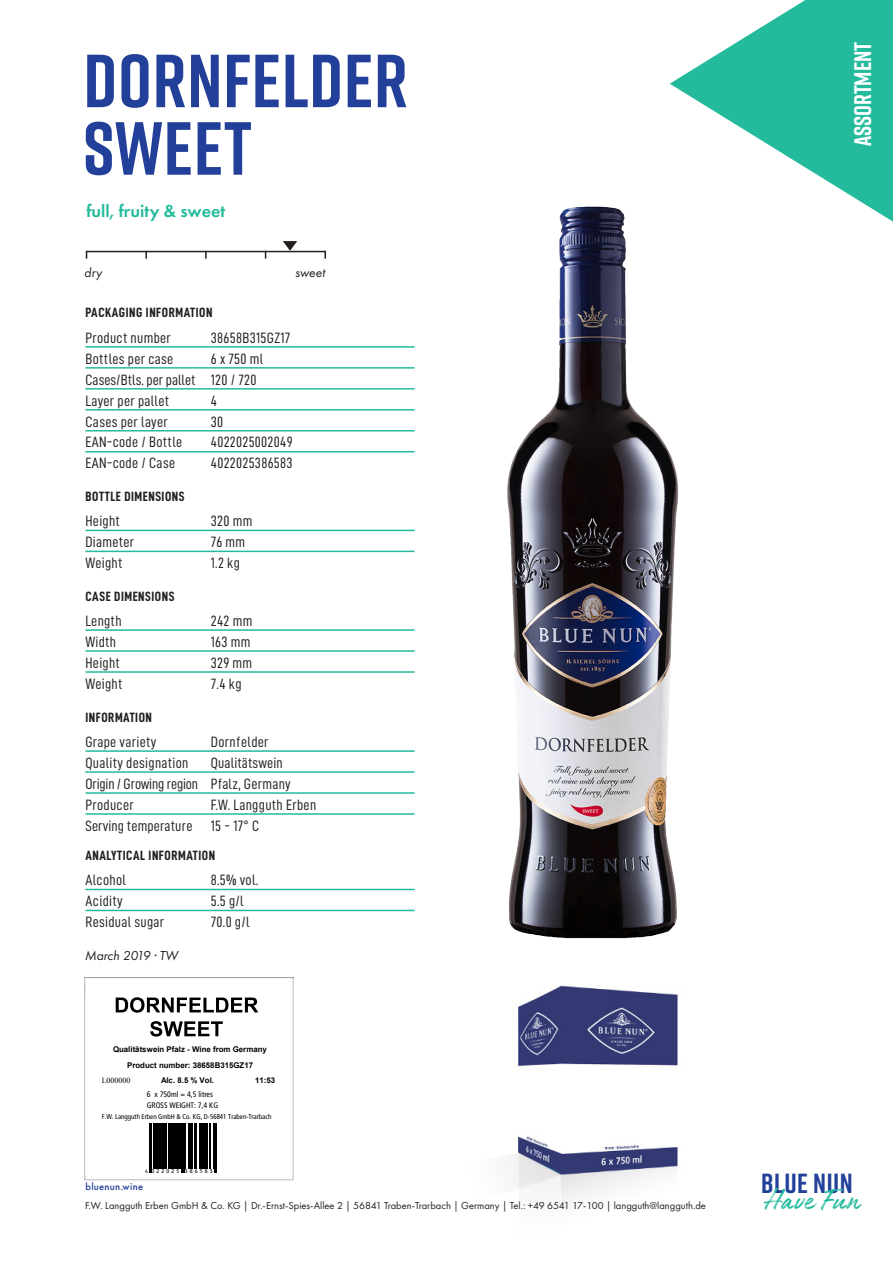
<style>
.page{position:relative;width:893px;height:1263px;background:#fff}
.page>*{position:absolute;margin:0;border:0;box-sizing:border-box;transform-origin:0 0}
.t1{font:700 75px "Rift";letter-spacing:.01em;color:#223f99}
.t2{font:33.45px "Authenia";letter-spacing:.01em;color:#24bb9d}
.t3{font:700 27.6px "Rift";letter-spacing:.02em;color:#223f99}
.Teaser{font:700 24px "Rift";color:#fff}
.Teaser-2{font:600 18px "Futura PT";color:#24bb9d}
.Body{font:15px "D DIN Condensed";letter-spacing:.02em;color:#231f20}
.Body-2{font:15px "D DIN Condensed";color:#231f20}
.Body-3{font:15px "D DIN Condensed";letter-spacing:-.01em;color:#231f20}
.t4{font:13.5px "D DIN Condensed Bold";letter-spacing:.04em;color:#231f20}
.BU{font:italic 13.5px "Futura PT";color:#231f20}
.t5{font:10.5px "Futura PT";color:#231f20}
.BU-2{font:500 10.5px "Futura PT";letter-spacing:.02em;color:#223f99}
.t6{font:700 7.95px/14.4px "Arial";color:#000}
.t7{font:7.95px/11.2px "Frutiger LT Pro 57 Condensed";color:#000}
.t8{font:7.95px "Times New Roman";letter-spacing:.005em;color:#000}
.t9{font:6.9px "Frutiger LT Pro 57 Condensed";color:#000}
.t10{font:5.85px "OCR B10 BT";letter-spacing:.245em;color:#000}
</style>
<div class="page">
<img style="left:506px;top:985px;width:172px;height:220px">
<hr style="left:85px;top:430px;width:126px;height:1px;background:#24bb9d">
<hr style="left:85px;top:346px;width:126px;height:2px;background:#24bb9d">
<hr style="left:85px;top:451px;width:126px;height:1px;background:#24bb9d">
<hr style="left:211px;top:451px;width:204px;height:1px;background:#24bb9d">
<hr style="left:211px;top:346px;width:204px;height:2px;background:#24bb9d">
<hr style="left:85px;top:367px;width:126px;height:2px;background:#24bb9d">
<hr style="left:211px;top:367px;width:204px;height:2px;background:#24bb9d">
<hr style="left:85px;top:388px;width:126px;height:2px;background:#24bb9d">
<hr style="left:211px;top:388px;width:204px;height:2px;background:#24bb9d">
<hr style="left:85px;top:409px;width:126px;height:1px;background:#24bb9d">
<hr style="left:211px;top:409px;width:204px;height:1px;background:#24bb9d">
<hr style="left:211px;top:430px;width:204px;height:1px;background:#24bb9d">
<hr style="left:85px;top:551px;width:126px;height:1px;background:#24bb9d">
<hr style="left:211px;top:551px;width:204px;height:1px;background:#24bb9d">
<hr style="left:85px;top:530px;width:126px;height:1px;background:#24bb9d">
<hr style="left:211px;top:530px;width:204px;height:1px;background:#24bb9d">
<hr style="left:85px;top:671px;width:126px;height:2px;background:#24bb9d">
<hr style="left:211px;top:671px;width:204px;height:2px;background:#24bb9d">
<hr style="left:85px;top:629px;width:126px;height:2px;background:#24bb9d">
<hr style="left:211px;top:629px;width:204px;height:2px;background:#24bb9d">
<hr style="left:85px;top:650px;width:126px;height:2px;background:#24bb9d">
<hr style="left:211px;top:650px;width:204px;height:2px;background:#24bb9d">
<hr style="left:85px;top:910px;width:126px;height:1px;background:#24bb9d">
<hr style="left:211px;top:910px;width:204px;height:1px;background:#24bb9d">
<hr style="left:85px;top:889px;width:126px;height:1px;background:#24bb9d">
<hr style="left:211px;top:889px;width:204px;height:1px;background:#24bb9d">
<hr style="left:86px;top:251px;width:240px;height:1px;background:#231f20">
<svg style="left:145px;top:252px;width:2px;height:7px"></svg>
<svg style="left:205px;top:252px;width:2px;height:7px"></svg>
<svg style="left:324px;top:252px;width:2px;height:7px"></svg>
<svg style="left:283px;top:241px;width:14px;height:10px"></svg>
<img style="left:507px;top:206px;width:172px;height:733px">
<hr style="left:85px;top:813px;width:126px;height:2px;background:#24bb9d">
<hr style="left:211px;top:813px;width:204px;height:2px;background:#24bb9d">
<hr style="left:85px;top:750px;width:126px;height:2px;background:#24bb9d">
<hr style="left:211px;top:750px;width:204px;height:2px;background:#24bb9d">
<hr style="left:85px;top:771px;width:126px;height:2px;background:#24bb9d">
<hr style="left:211px;top:771px;width:204px;height:2px;background:#24bb9d">
<hr style="left:85px;top:792px;width:126px;height:2px;background:#24bb9d">
<hr style="left:211px;top:792px;width:204px;height:2px;background:#24bb9d">
<svg style="left:149px;top:1123px;width:68px;height:50px"></svg>
<svg style="left:116px;top:997px;width:142px;height:16px"></svg>
<svg style="left:150px;top:1021px;width:73px;height:15px"></svg>
<div style="left:84px;top:977px;width:209px;height:203px;border:1px solid #bcbdc0"></div>
<svg style="left:670px;top:0;width:223px;height:326px"></svg>
<h2 class="t1" style="left:83px;top:27px;width:326px">DORNFELDER</h2>
<h2 class="t1" style="left:83px;top:95px;width:170px">SWEET</h2>
<p class="Teaser-2" style="left:86px;top:200px;width:140px">full, fruity &amp; sweet</p>
<p class="BU" style="left:84px;top:264px;width:19px">dry</p>
<p class="BU" style="left:295px;top:264px;width:31px">sweet</p>
<p class="t4" style="left:85px;top:305px;width:128px">PACKAGING INFORMATION</p>
<p class="Body" style="left:85px;top:329px;width:87px">Product number</p>
<p class="Body" style="left:211px;top:329px;width:81px">38658B315GZ17</p>
<p class="Body" style="left:85px;top:350px;width:89px">Bottles per case</p>
<p class="Body" style="left:211px;top:350px;width:54px">6 x 750 ml</p>
<p class="Body-2" style="left:85px;top:371px;width:112px">Cases/Btls. per pallet</p>
<p class="Body" style="left:211px;top:371px;width:47px">120 / 720</p>
<p class="Body" style="left:85px;top:392px;width:85px">Layer per pallet</p>
<p class="Body" style="left:211px;top:392px;width:8px">4</p>
<p class="Body" style="left:85px;top:413px;width:84px">Cases per layer</p>
<p class="Body" style="left:211px;top:413px;width:14px">30</p>
<p class="Body" style="left:85px;top:434px;width:98px">EAN-code / Bottle</p>
<p class="Body" style="left:211px;top:434px;width:83px">4022025002049</p>
<p class="Body" style="left:85px;top:455px;width:91px">EAN-code / Case</p>
<p class="Body" style="left:211px;top:455px;width:83px">4022025386583</p>
<p class="t4" style="left:85px;top:489px;width:101px">BOTTLE DIMENSIONS</p>
<p class="Body" style="left:85px;top:513px;width:36px">Height</p>
<p class="Body" style="left:211px;top:513px;width:43px">320 mm</p>
<p class="Body" style="left:85px;top:534px;width:50px">Diameter</p>
<p class="Body" style="left:211px;top:534px;width:36px">76 mm</p>
<p class="Body" style="left:85px;top:555px;width:39px">Weight</p>
<p class="Body" style="left:211px;top:555px;width:31px">1.2 kg</p>
<p class="t4" style="left:85px;top:588px;width:91px">CASE DIMENSIONS</p>
<p class="Body" style="left:85px;top:612px;width:38px">Length</p>
<p class="Body" style="left:211px;top:612px;width:43px">242 mm</p>
<p class="Body" style="left:85px;top:633px;width:32px">Width</p>
<p class="Body" style="left:211px;top:633px;width:41px">163 mm</p>
<p class="Body" style="left:85px;top:654px;width:36px">Height</p>
<p class="Body" style="left:211px;top:654px;width:43px">329 mm</p>
<p class="Body" style="left:85px;top:675px;width:39px">Weight</p>
<p class="Body" style="left:211px;top:675px;width:32px">7.4 kg</p>
<p class="t4" style="left:85px;top:709px;width:68px">INFORMATION</p>
<p class="Body" style="left:85px;top:733px;width:72px">Grape variety</p>
<p class="Body" style="left:211px;top:733px;width:59px">Dornfelder</p>
<p class="Body" style="left:85px;top:754px;width:105px">Quality designation</p>
<p class="Body" style="left:211px;top:754px;width:73px">Qualitätswein</p>
<p class="Body-3" style="left:85px;top:775px;width:114px">Origin / Growing region</p>
<p class="Body" style="left:211px;top:775px;width:81px">Pfalz, Germany</p>
<p class="Body" style="left:85px;top:796px;width:50px">Producer</p>
<p class="Body" style="left:211px;top:796px;width:107px">F.W. Langguth Erben</p>
<p class="Body" style="left:85px;top:817px;width:108px">Serving temperature</p>
<p class="Body" style="left:211px;top:817px;width:50px">15 - 17° C</p>
<p class="t4" style="left:85px;top:848px;width:131px">ANALYTICAL INFORMATION</p>
<p class="Body" style="left:85px;top:872px;width:42px">Alcohol</p>
<p class="Body" style="left:211px;top:872px;width:49px">8.5% vol.</p>
<p class="Body" style="left:85px;top:893px;width:39px">Acidity</p>
<p class="Body" style="left:211px;top:893px;width:34px">5.5 g/l</p>
<p class="Body" style="left:85px;top:914px;width:80px">Residual sugar</p>
<p class="Body" style="left:211px;top:914px;width:40px">70.0 g/l</p>
<p class="BU" style="left:85px;top:947px;width:95px">March 2019 · TW</p>
<p class="t6" style="left:113px;top:1042px;width:155px">Qualitätswein Pfalz - Wine from Germany</p>
<p class="t7" style="left:147px;top:1088px;width:73px">6 x 750ml = 4,5 litres<br>GROSS WEIGHT: 7,4 KG</p>
<p class="t6" style="left:161px;top:1058px;width:94px;text-indent:-34px">Product number: 38658B315GZ17<br>Alc. 8.5 % Vol.</p>
<p class="t6" style="left:255px;top:1073px;width:22px">11:53</p>
<p class="t8" style="left:102px;top:1074px;width:30px">L000000</p>
<p class="t9" style="left:102px;top:1112px;width:171px">F.W. Langguth Erben GmbH &amp; Co. KG, D-56841 Traben-Trarbach</p>
<p class="t10" style="left:145px;top:1169px;width:70px">4 022025 386583</p>
<p class="BU-2" style="left:86px;top:1180px;width:59px">bluenun.wine</p>
<p class="t5" style="left:85px;top:1199px;width:622px">F.W. Langguth Erben GmbH &amp; Co. KG | Dr.-Ernst-Spies-Allee 2 | 56841 Traben-Trarbach | Germany | Tel.: +49 6541 17-100 | langguth@langguth.de</p>
<p class="Teaser" style="left:846px;top:146px;width:106px;rotate:-90deg">Assortment</p>
<h3 class="t3" style="left:761px;top:1164px;width:93px">BLUE NUN</h3>
<h2 class="t2" style="left:765px;top:1182px;width:96px">Have Fun</h2>
</div>
